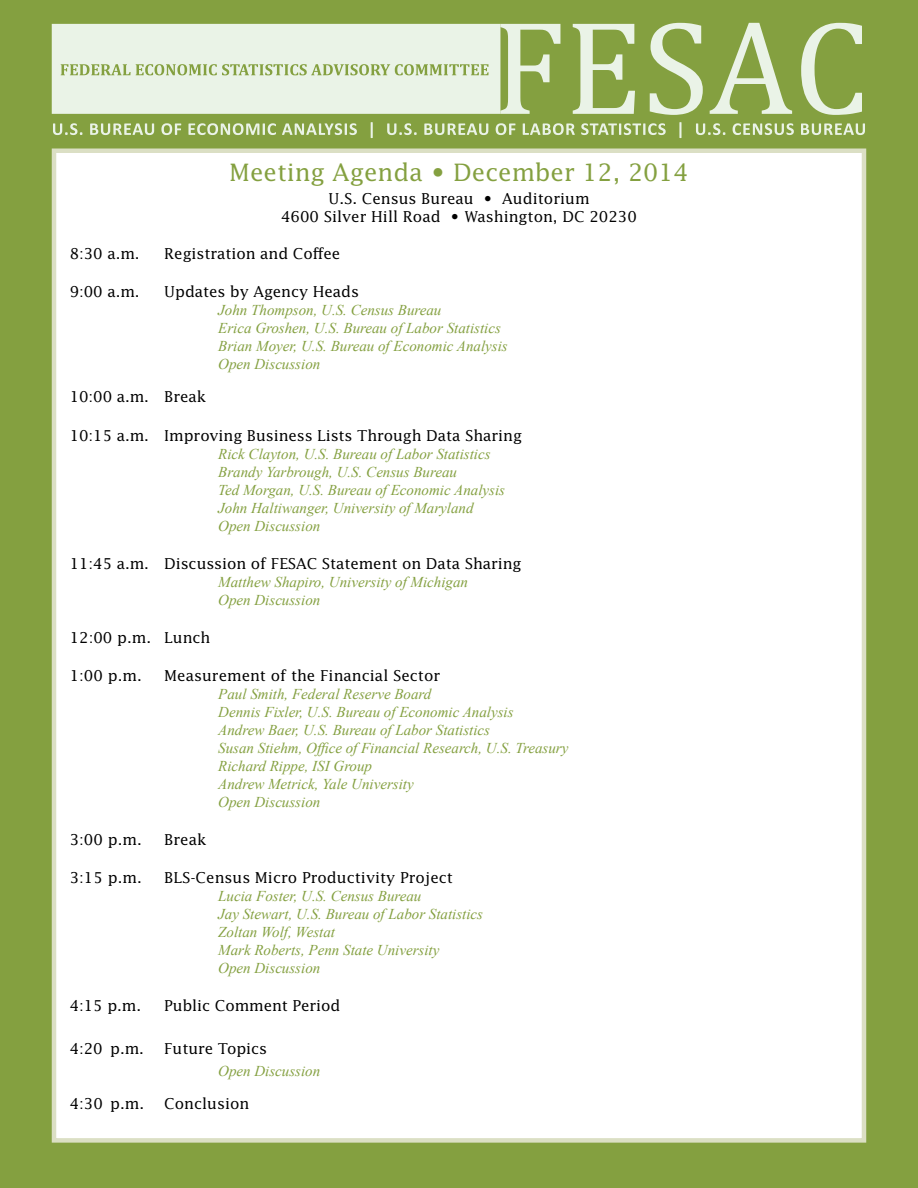
<style>
.page{position:relative;width:918px;height:1188px;background:#84a040}
.page>*{position:absolute;margin:0;border:0;box-sizing:border-box;transform-origin:0 0}
.t1{font:24px "Lucida";color:#84a040}
.t2{font:italic 15px/18px "Times New Roman";color:#84a040}
.t3{font:15px/18px "Lucida";letter-spacing:-.005em;color:#000;text-align:center}
</style>
<div class="page">
<div style="left:54px;top:151px;width:810px;height:989px;background:#fff"></div>
<div style="left:52px;top:148px;width:814px;height:995px;border:4px solid #dbdfc4"></div>
<svg style="left:52px;top:23px;width:810px;height:92px"></svg>
<svg style="left:53px;top:122px;width:812px;height:16px"></svg>
<h1 class="t1" style="left:229px;top:158px;width:461px">Meeting Agenda • December 12, 2014</h1>
<p class="t3" style="left:281px;top:189px;width:357px">U.S. Census Bureau • Auditorium<br>4600 Silver Hill Road • Washington, DC 20230</p>
<p class="t3" style="left:70px;top:245px;width:71px">8:30 a.m.</p>
<p class="t3" style="left:164px;top:245px;width:178px">Registration and Coffee</p>
<p class="t3" style="left:70px;top:283px;width:71px">9:00 a.m.</p>
<p class="t3" style="left:164px;top:283px;width:196px">Updates by Agency Heads</p>
<p class="t2" style="left:218px;top:301px;width:291px">John Thompson, U.S. Census Bureau<br>Erica Groshen, U.S. Bureau of Labor Statistics Brian Moyer, U.S. Bureau of Economic Analysis Open Discussion</p>
<p class="t3" style="left:70px;top:388px;width:138px">10:00 a.m. Break</p>
<p class="t3" style="left:70px;top:426px;width:454px">10:15 a.m. Improving Business Lists Through Data Sharing</p>
<p class="t2" style="left:218px;top:444px;width:288px">Rick Clayton, U.S. Bureau of Labor Statistics Brandy Yarbrough, U.S. Census Bureau<br>Ted Morgan, U.S. Bureau of Economic Analysis John Haltiwanger, University of Maryland Open Discussion</p>
<p class="t3" style="left:70px;top:554px;width:453px">11:45 a.m. Discussion of FESAC Statement on Data Sharing</p>
<p class="t2" style="left:218px;top:572px;width:251px">Matthew Shapiro, University of Michigan<br>Open Discussion</p>
<p class="t3" style="left:70px;top:628px;width:142px">12:00 p.m. Lunch</p>
<p class="t3" style="left:70px;top:666px;width:73px">1:00 p.m.</p>
<p class="t3" style="left:164px;top:666px;width:277px">Measurement of the Financial Sector</p>
<p class="t2" style="left:218px;top:684px;width:352px">Paul Smith, Federal Reserve Board<br>Dennis Fixler, U.S. Bureau of Economic Analysis<br>Andrew Baer, U.S. Bureau of Labor Statistics<br>Susan Stiehm, Office of Financial Research, U.S. Treasury Richard Rippe, ISI Group<br>Andrew Metrick, Yale University<br>Open Discussion</p>
<p class="t3" style="left:70px;top:830px;width:73px">3:00 p.m.</p>
<p class="t3" style="left:164px;top:830px;width:43px">Break</p>
<p class="t3" style="left:70px;top:868px;width:73px">3:15 p.m.</p>
<p class="t3" style="left:164px;top:868px;width:290px">BLS-Census Micro Productivity Project</p>
<p class="t2" style="left:218px;top:887px;width:266px">Lucia Foster, U.S. Census Bureau<br>Jay Stewart, U.S. Bureau of Labor Statistics<br>Zoltan Wolf, Westat<br>Mark Roberts, Penn State University<br>Open Discussion</p>
<p class="t3" style="left:70px;top:996px;width:73px">4:15 p.m.</p>
<p class="t3" style="left:164px;top:996px;width:178px">Public Comment Period</p>
<p class="t3" style="left:70px;top:1040px;width:76px">4:20 p.m.</p>
<p class="t3" style="left:164px;top:1040px;width:104px">Future Topics</p>
<p class="t2" style="left:218px;top:1062px;width:104px">Open Discussion</p>
<p class="t3" style="left:70px;top:1094px;width:76px">4:30 p.m.</p>
<p class="t3" style="left:164px;top:1094px;width:87px">Conclusion</p>
</div>
